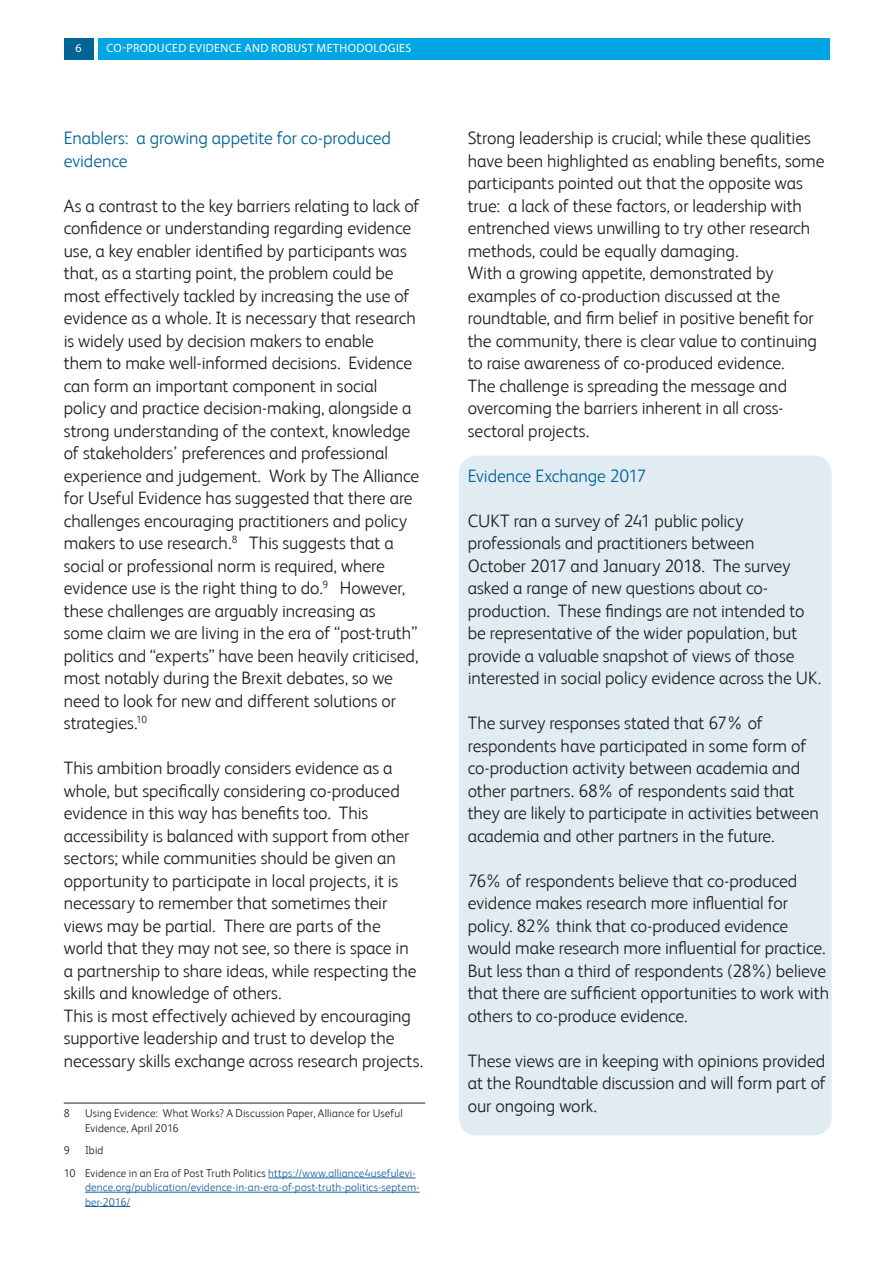
<style>
.page{position:relative;width:893px;height:1263px;background:#fff}
.page>*{position:absolute;margin:0;border:0;box-sizing:border-box;transform-origin:0 0}
._05_Body_text{font:300 18px/22.5px "FS Albert";letter-spacing:-.005em;color:#231f20}
._05_Body_text-2{font:300 18px/22.5px "FS Albert";letter-spacing:-.005em;color:#006494}
.t1{font:12px "Myriad Pro";letter-spacing:.03em;color:#fff}
._08_Footnote{font:300 11.25px/14.2px "FS Albert";letter-spacing:.015em;color:#175d9e}
._08_Footnote-2{font:300 11.25px/14.2px "FS Albert";letter-spacing:.015em;color:#231f20}
.s1{color:#231f20}
</style>
<div class="page">
<div style="left:98px;top:38px;width:731px;height:22px;background:#00a5e3"></div>
<div style="left:64px;top:38px;width:30px;height:22px;background:#006494"></div>
<div style="left:459px;top:455px;width:373px;height:680px;background:#e1ecf2;border-radius:18px"></div>
<hr style="left:64px;top:1103px;width:361px;height:1px;background:#231f20">
<hr style="left:268px;top:1177px;width:147px;height:1px;background:#175d9e">
<hr style="left:85px;top:1192px;width:334px;height:1px;background:#175d9e">
<hr style="left:85px;top:1206px;width:45px;height:1px;background:#175d9e">
<p class="t1" style="left:76px;top:40px;width:8px">6</p>
<p class="t1" style="left:106px;top:40px;width:307px">CO-PRODUCED EVIDENCE AND ROBUST METHODOLOGIES</p>
<p class="_05_Body_text-2" style="left:64px;top:126px;width:329px">Enablers: a growing appetite for co-produced evidence</p>
<p class="_05_Body_text" style="left:64px;top:194px;width:357px">As a contrast to the key barriers relating to lack of confidence or understanding regarding evidence use, a key enabler identified by participants was that, as a starting point, the problem could be most effectively tackled by increasing the use of evidence as a whole. It is necessary that research is widely used by decision makers to enable<br>them to make well-informed decisions. Evidence can form an important component in social policy and practice decision-making, alongside a strong understanding of the context, knowledge of stakeholders’ preferences and professional experience and judgement. Work by The Alliance for Useful Evidence has suggested that there are challenges encouraging practitioners and policy makers to use research.<sup>8</sup> This suggests that a social or professional norm is required, where evidence use is the right thing to do.<sup>9</sup> However, these challenges are arguably increasing as<br>some claim we are living in the era of “post-truth” politics and “experts” have been heavily criticised, most notably during the Brexit debates, so we need to look for new and different solutions or strategies.<sup>10</sup></p>
<p class="_05_Body_text" style="left:64px;top:756px;width:354px">This ambition broadly considers evidence as a whole, but specifically considering co-produced evidence in this way has benefits too. This accessibility is balanced with support from other sectors; while communities should be given an opportunity to participate in local projects, it is necessary to remember that sometimes their views may be partial. There are parts of the world that they may not see, so there is space in a partnership to share ideas, while respecting the skills and knowledge of others.</p>
<p class="_05_Body_text" style="left:64px;top:1004px;width:361px">This is most effectively achieved by encouraging supportive leadership and trust to develop the necessary skills exchange across research projects.</p>
<p class="_08_Footnote-2" style="left:64px;top:1106px;width:8px">8</p>
<p class="_08_Footnote-2" style="left:85px;top:1106px;width:319px">Using Evidence: What Works? A Discussion Paper, Alliance for Useful<br>Evidence, April 2016</p>
<p class="_08_Footnote-2" style="left:64px;top:1143px;width:8px">9</p>
<p class="_08_Footnote-2" style="left:85px;top:1143px;width:20px">Ibid</p>
<p class="_08_Footnote" style="left:85px;top:1166px;width:336px;text-indent:-21px"><span class="s1">10 Evidence in an Era of Post Truth Politics</span> https://www.alliance4usefulevi&shy;dence.org/publication/evidence-in-an-era-of-post-truth-politics-septem&shy;ber-2016/</p>
<p class="_05_Body_text" style="left:468px;top:126px;width:358px">Strong leadership is crucial; while these qualities have been highlighted as enabling benefits, some participants pointed out that the opposite was true: a lack of these factors, or leadership with entrenched views unwilling to try other research methods, could be equally damaging.</p>
<p class="_05_Body_text" style="left:468px;top:261px;width:351px">With a growing appetite, demonstrated by examples of co-production discussed at the roundtable, and firm belief in positive benefit for the community, there is clear value to continuing to raise awareness of co-produced evidence.<br>The challenge is spreading the message and overcoming the barriers inherent in all cross&shy;sectoral projects.</p>
<p class="_05_Body_text-2" style="left:468px;top:464px;width:180px">Evidence Exchange 2017</p>
<p class="_05_Body_text" style="left:468px;top:509px;width:355px">CUKT ran a survey of 241 public policy professionals and practitioners between<br>October 2017 and January 2018. The survey asked a range of new questions about co&shy;production. These findings are not intended to be representative of the wider population, but provide a valuable snapshot of views of those interested in social policy evidence across the UK.</p>
<p class="_05_Body_text" style="left:468px;top:711px;width:353px">The survey responses stated that 67% of respondents have participated in some form of co-production activity between academia and other partners. 68% of respondents said that they are likely to participate in activities between academia and other partners in the future.</p>
<p class="_05_Body_text" style="left:468px;top:869px;width:359px">76% of respondents believe that co-produced evidence makes research more influential for policy. 82% think that co-produced evidence would make research more influential for practice.</p>
<p class="_05_Body_text" style="left:468px;top:959px;width:363px">But less than a third of respondents (28%) believe that there are sufficient opportunities to work with others to co-produce evidence.</p>
<p class="_05_Body_text" style="left:468px;top:1049px;width:360px;text-align:justify">These views are in keeping with opinions provided at the Roundtable discussion and will form part of our ongoing work.</p>
</div>
